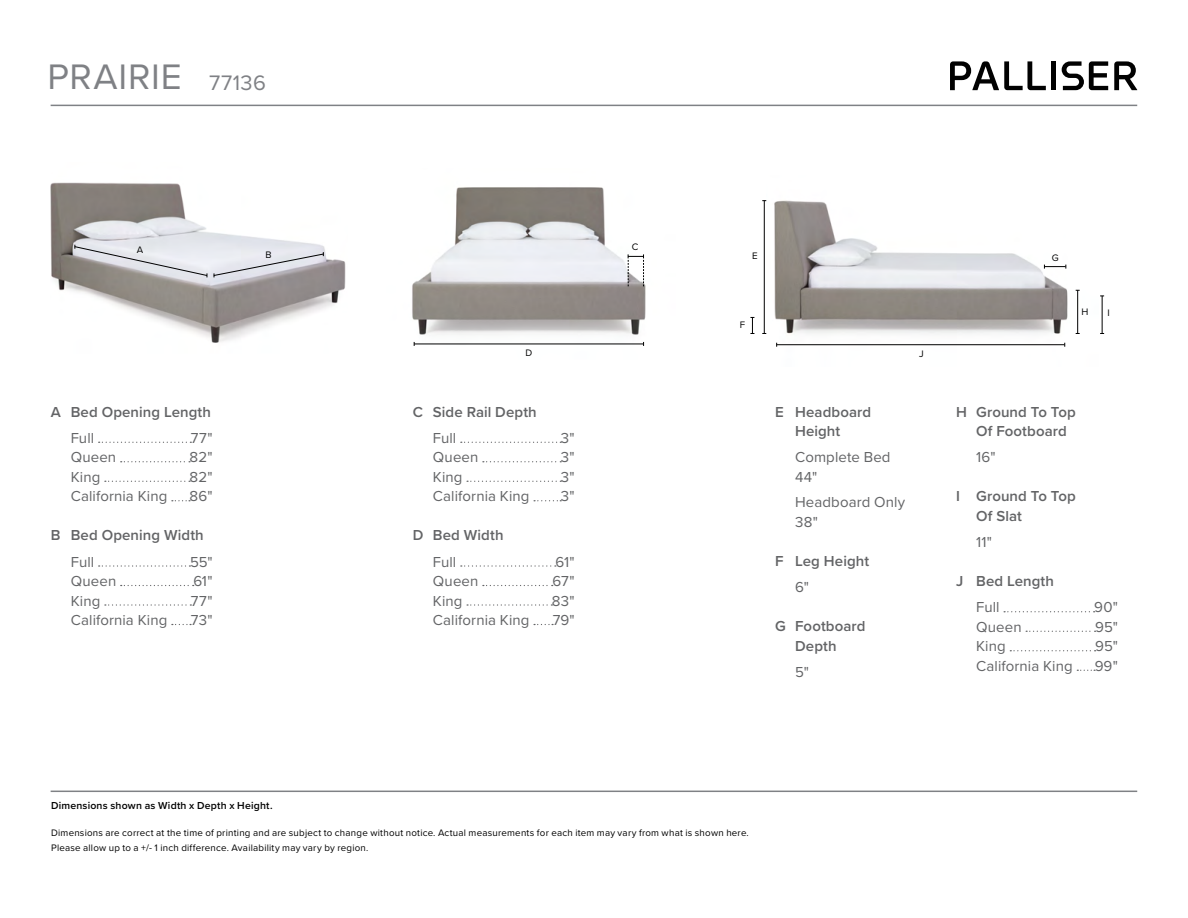
<style>
.page{position:relative;width:1188px;height:918px;background:#fff}
.page>*{position:absolute;margin:0;border:0;box-sizing:border-box;transform-origin:0 0}
.t1{font:36.75px "Proxima Nova";letter-spacing:.025em;color:#7f8185}
.t2{font:15px/19.5px "Proxima Nova";letter-spacing:.01em;color:#636466}
.t3{font:600 15px/19.5px "Proxima Nova";letter-spacing:.005em;color:#636466}
.t4{font:600 10.5px "Proxima Nova";letter-spacing:.02em;color:#000}
.t5{font:9.75px/15px "Proxima Nova";letter-spacing:.025em;color:#000}
.s1{font-size:21.75px}
</style>
<div class="page">
<hr style="left:51px;top:105px;width:1086px;height:1px;background:#7f8185">
<svg style="left:950px;top:61px;width:96px;height:29px"></svg>
<div style="left:1051px;top:61px;width:5px;height:29px;background:#010101"></div>
<svg style="left:1114px;top:61px;width:23px;height:29px"></svg>
<svg style="left:1062px;top:61px;width:46px;height:29px"></svg>
<hr style="left:51px;top:791px;width:1086px;height:1px;background:#7f8185">
<img style="left:51px;top:182px;width:295px;height:161px">
<svg style="left:74px;top:245px;width:250px;height:32px;background:#cfcfd4"></svg>
<img style="left:774px;top:200px;width:306px;height:147px">
<img style="left:412px;top:187px;width:234px;height:159px">
<hr style="left:414px;top:344px;width:229px;height:1px;background:#000">
<svg style="left:628px;top:254px;width:16px;height:32px"></svg>
<svg style="left:99px;top:442px;width:92px;height:1px"></svg>
<svg style="left:121px;top:461px;width:69px;height:1px"></svg>
<svg style="left:105px;top:481px;width:85px;height:1px"></svg>
<svg style="left:172px;top:500px;width:18px;height:1px"></svg>
<svg style="left:99px;top:565px;width:91px;height:2px"></svg>
<svg style="left:121px;top:585px;width:73px;height:1px"></svg>
<svg style="left:105px;top:604px;width:86px;height:2px"></svg>
<svg style="left:172px;top:624px;width:19px;height:1px"></svg>
<svg style="left:461px;top:442px;width:100px;height:1px"></svg>
<svg style="left:483px;top:461px;width:78px;height:1px"></svg>
<svg style="left:467px;top:481px;width:94px;height:1px"></svg>
<svg style="left:534px;top:500px;width:27px;height:1px"></svg>
<svg style="left:461px;top:565px;width:95px;height:2px"></svg>
<svg style="left:483px;top:585px;width:70px;height:1px"></svg>
<svg style="left:467px;top:604px;width:85px;height:2px"></svg>
<svg style="left:534px;top:624px;width:19px;height:1px"></svg>
<svg style="left:1004px;top:611px;width:91px;height:1px"></svg>
<svg style="left:1026px;top:631px;width:70px;height:1px"></svg>
<svg style="left:1010px;top:650px;width:86px;height:1px"></svg>
<svg style="left:1077px;top:670px;width:18px;height:1px"></svg>
<hr style="left:777px;top:344px;width:288px;height:1px;background:#000">
<svg style="left:1044px;top:265px;width:23px;height:4px"></svg>
<hr style="left:764px;top:201px;width:1px;height:132px;background:#000">
<svg style="left:750px;top:317px;width:4px;height:17px"></svg>
<hr style="left:1077px;top:290px;width:1px;height:43px;background:#000">
<hr style="left:1102px;top:296px;width:1px;height:37px;background:#000">
<h1 class="t1" style="left:48px;top:50px;width:220px">PRAIRIE <span class="s1">77136</span></h1>
<p class="t5" style="left:137px;top:242px;width:8px">A</p>
<p class="t5" style="left:265px;top:247px;width:8px">B</p>
<p class="t5" style="left:632px;top:239px;width:8px">C</p>
<p class="t5" style="left:752px;top:248px;width:7px">E</p>
<p class="t5" style="left:1052px;top:249px;width:8px">G</p>
<p class="t5" style="left:1082px;top:304px;width:8px">H</p>
<p class="t5" style="left:1108px;top:305px;width:4px">I</p>
<p class="t5" style="left:740px;top:317px;width:7px">F</p>
<p class="t5" style="left:526px;top:345px;width:8px">D</p>
<p class="t5" style="left:919px;top:345px;width:6px">J</p>
<p class="t3" style="left:51px;top:401px;width:162px">A Bed Opening Length</p>
<p class="t2" style="left:71px;top:427px;width:25px">Full</p>
<p class="t2" style="left:191px;top:427px;width:23px">77"</p>
<p class="t2" style="left:71px;top:447px;width:47px">Queen</p>
<p class="t2" style="left:190px;top:447px;width:24px">82"</p>
<p class="t2" style="left:71px;top:466px;width:31px">King</p>
<p class="t2" style="left:190px;top:466px;width:24px">82"</p>
<p class="t2" style="left:71px;top:486px;width:98px">California King</p>
<p class="t2" style="left:190px;top:486px;width:24px">86"</p>
<p class="t3" style="left:51px;top:525px;width:155px">B Bed Opening Width</p>
<p class="t2" style="left:71px;top:551px;width:25px">Full</p>
<p class="t2" style="left:190px;top:551px;width:24px">55"</p>
<p class="t2" style="left:71px;top:571px;width:47px">Queen</p>
<p class="t2" style="left:193px;top:571px;width:21px">61"</p>
<p class="t2" style="left:71px;top:590px;width:31px">King</p>
<p class="t2" style="left:191px;top:590px;width:23px">77"</p>
<p class="t2" style="left:71px;top:610px;width:98px">California King</p>
<p class="t2" style="left:191px;top:610px;width:23px">73"</p>
<p class="t3" style="left:413px;top:401px;width:125px">C Side Rail Depth</p>
<p class="t2" style="left:433px;top:427px;width:25px">Full</p>
<p class="t2" style="left:561px;top:427px;width:15px">3"</p>
<p class="t2" style="left:433px;top:447px;width:47px">Queen</p>
<p class="t2" style="left:561px;top:447px;width:15px">3"</p>
<p class="t2" style="left:433px;top:466px;width:31px">King</p>
<p class="t2" style="left:561px;top:466px;width:15px">3"</p>
<p class="t2" style="left:433px;top:486px;width:98px">California King</p>
<p class="t2" style="left:561px;top:486px;width:15px">3"</p>
<p class="t3" style="left:413px;top:525px;width:92px">D Bed Width</p>
<p class="t2" style="left:433px;top:551px;width:25px">Full</p>
<p class="t2" style="left:555px;top:551px;width:21px">61"</p>
<p class="t2" style="left:433px;top:571px;width:47px">Queen</p>
<p class="t2" style="left:552px;top:571px;width:24px">67"</p>
<p class="t2" style="left:433px;top:590px;width:31px">King</p>
<p class="t2" style="left:552px;top:590px;width:24px">83"</p>
<p class="t2" style="left:433px;top:610px;width:98px">California King</p>
<p class="t2" style="left:553px;top:610px;width:24px">79"</p>
<p class="t3" style="left:795px;top:401px;width:78px;text-indent:-20px">E Headboard<br>Height</p>
<p class="t2" style="left:795px;top:447px;width:97px">Complete Bed<br>44"</p>
<p class="t2" style="left:795px;top:492px;width:112px">Headboard Only<br>38"</p>
<p class="t3" style="left:775px;top:551px;width:96px">F Leg Height</p>
<p class="t2" style="left:795px;top:577px;width:15px">6"</p>
<p class="t3" style="left:775px;top:616px;width:92px;text-align:center">G Footboard<br>Depth</p>
<p class="t2" style="left:795px;top:661px;width:15px">5"</p>
<p class="t3" style="left:976px;top:401px;width:101px;text-indent:-20px">H Ground To Top<br>Of Footboard</p>
<p class="t2" style="left:976px;top:447px;width:21px">16"</p>
<p class="t3" style="left:976px;top:486px;width:101px;text-indent:-20px">I Ground To Top<br>Of Slat</p>
<p class="t2" style="left:976px;top:532px;width:17px">11"</p>
<p class="t3" style="left:956px;top:571px;width:99px">J Bed Length</p>
<p class="t2" style="left:976px;top:597px;width:25px">Full</p>
<p class="t2" style="left:1094px;top:597px;width:25px">90"</p>
<p class="t2" style="left:976px;top:616px;width:47px">Queen</p>
<p class="t2" style="left:1095px;top:616px;width:24px">95"</p>
<p class="t2" style="left:976px;top:636px;width:31px">King</p>
<p class="t2" style="left:1095px;top:636px;width:24px">95"</p>
<p class="t2" style="left:976px;top:655px;width:98px">California King</p>
<p class="t2" style="left:1095px;top:655px;width:25px">99"</p>
<p class="t4" style="left:51px;top:797px;width:223px">Dimensions shown as Width x Depth x Height.</p>
<p class="t5" style="left:51px;top:825px;width:699px">Dimensions are correct at the time of printing and are subject to change without notice. Actual measurements for each item may vary from what is shown here.<br>Please allow up to a +/- 1 inch difference. Availability may vary by region.</p>
</div>
